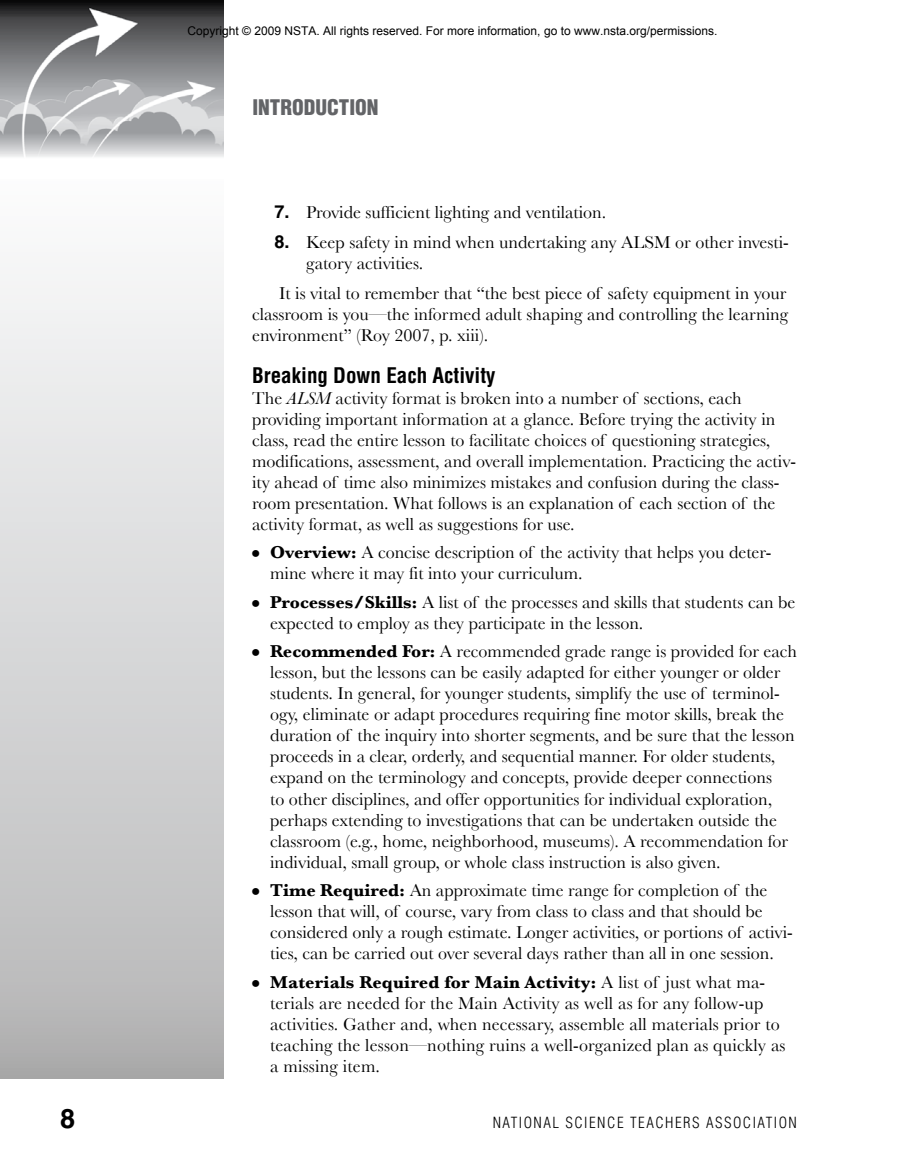
<style>
.page{position:relative;width:905px;height:1175px;background:#fff}
.page>*{position:absolute;margin:0;border:0;box-sizing:border-box;transform-origin:0 0}
.t1{font:700 27px "Helvetica";color:#000}
.t2{font:700 condensed 21px "Helvetica";color:#000}
.t3{font:900 condensed 21px "Helvetica";color:#636467}
.t4{font:18px/21px "Baskerville";color:#000}
.t5{font:300 condensed 15px "Helvetica";letter-spacing:.1em;color:#000}
.t6{font:12px "Arial";color:#000}
.s1{font-family:"Helvetica";font-weight:700}
.s2{font-style:italic}
.s3{font-family:"Helvetica";font-weight:700;font-size:21px}
.s4{font-weight:700}
</style>
<div class="page">
<div style="left:0;top:162px;width:224px;height:916px;background:linear-gradient(to bottom,#feffff,#b3b3b4)"></div>
<img style="left:0;top:0;width:223px;height:179px">
<p class="t6" style="left:187px;top:23px;width:531px">Copyright © 2009 NSTA. All rights reserved. For more information, go to www.nsta.org/permissions.</p>
<p class="t3" style="left:252px;top:94px;width:128px">INTRODUCTION</p>
<p class="t4" style="left:274px;top:201px;width:333px"><span class="s1">7.</span> Provide sufficient lighting and ventilation.</p>
<p class="t4" style="left:306px;top:231px;width:484px;text-indent:-32px"><span class="s1">8.</span> Keep safety in mind when undertaking any ALSM or other investi&shy;gatory activities.</p>
<p class="t4" style="left:252px;top:282px;width:537px;text-align:justify;text-indent:27px">It is vital to remember that “the best piece of safety equipment in your classroom is you—the informed adult shaping and controlling the learning environment” (Roy 2007, p. xiii).</p>
<p class="t2" style="left:252px;top:362px;width:245px">Breaking Down Each Activity</p>
<p class="t4" style="left:252px;top:387px;width:545px">The <span class="s2">ALSM</span> activity format is broken into a number of sections, each providing important information at a glance. Before trying the activity in class, read the entire lesson to facilitate choices of questioning strategies, modifications, assessment, and overall implementation. Practicing the activ&shy;ity ahead of time also minimizes mistakes and confusion during the class&shy;room presentation. What follows is an explanation of each section of the activity format, as well as suggestions for use.</p>
<p class="t4" style="left:270px;top:542px;width:502px;text-indent:-18px"><span class="s3">•</span> <span class="s4">Overview:</span> A concise description of the activity that helps you deter&shy;mine where it may fit into your curriculum.</p>
<p class="t4" style="left:270px;top:591px;width:527px;text-indent:-18px"><span class="s3">•</span> <span class="s4">Processes/Skills:</span> A list of the processes and skills that students can be expected to employ as they participate in the lesson.</p>
<p class="t4" style="left:270px;top:641px;width:528px;text-indent:-18px"><span class="s3">•</span> <span class="s4">Recommended For:</span> A recommended grade range is provided for each lesson, but the lessons can be easily adapted for either younger or older students. In general, for younger students, simplify the use of terminol&shy;ogy, eliminate or adapt procedures requiring fine motor skills, break the duration of the inquiry into shorter segments, and be sure that the lesson proceeds in a clear, orderly, and sequential manner. For older students, expand on the terminology and concepts, provide deeper connections<br>to other disciplines, and offer opportunities for individual exploration, perhaps extending to investigations that can be undertaken outside the classroom (e.g., home, neighborhood, museums). A recommendation for individual, small group, or whole class instruction is also given.</p>
<p class="t4" style="left:270px;top:879px;width:524px;text-indent:-18px"><span class="s3">•</span> <span class="s4">Time Required:</span> An approximate time range for completion of the lesson that will, of course, vary from class to class and that should be considered only a rough estimate. Longer activities, or portions of activi&shy;ties, can be carried out over several days rather than all in one session.</p>
<p class="t4" style="left:270px;top:971px;width:517px;text-indent:-18px"><span class="s3">•</span> <span class="s4">Materials Required for Main Activity:</span> A list of just what ma&shy;terials are needed for the Main Activity as well as for any follow-up activities. Gather and, when necessary, assemble all materials prior to teaching the lesson—nothing ruins a well-organized plan as quickly as a missing item.</p>
<h1 class="t1" style="left:60px;top:1101px;width:17px">8</h1>
<p class="t5" style="left:492px;top:1113px;width:306px">NATIONAL SCIENCE TEACHERS ASSOCIATION</p>
</div>
